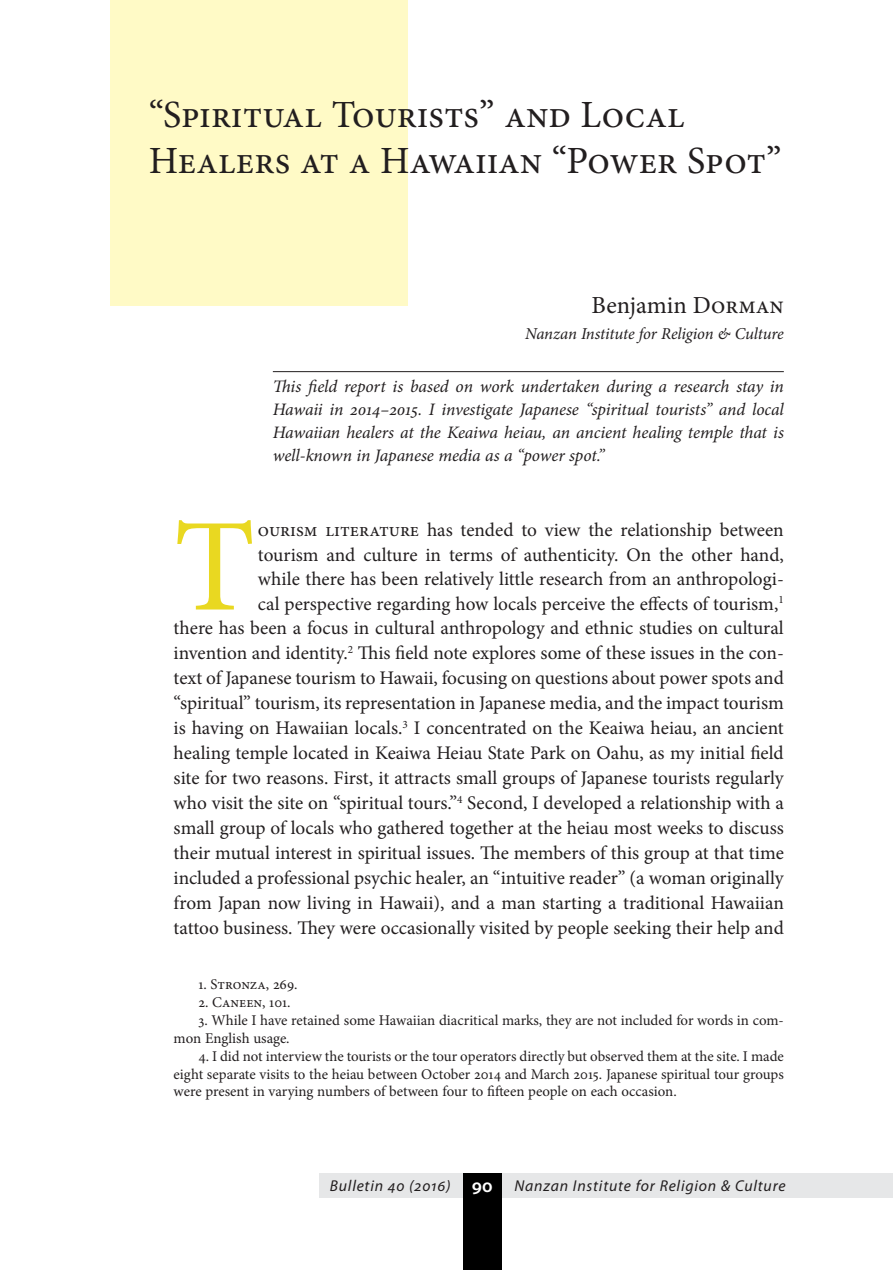
<style>
.page{position:relative;width:893px;height:1270px;background:#fff}
.page>*{position:absolute;margin:0;border:0;box-sizing:border-box;transform-origin:0 0}
.t1{font:132.3px "Minion Pro";color:#e9d821}
.t2{font:38.5px/46.2px "Minion Pro";color:#221e1f}
.t3{font:24.5px "Minion Pro";color:#221e1f}
.t4{font:19.25px/24.8px "Minion Pro";letter-spacing:-.005em;color:#221e1f;text-align:right}
.t5{font:italic 17.5px/23.3px "Minion Pro";letter-spacing:-.01em;color:#221e1f;text-align:justify}
.t6{font:italic 16.62px "Minion Pro";letter-spacing:-.01em;color:#221e1f}
.t7{font:italic 15.75px "Myriad Pro";letter-spacing:.05em;color:#221e1f}
.t8{font:14.88px/17.8px "Minion Pro";color:#221e1f}
.s1{font-weight:600;font-style:normal;font-size:19.25px;color:#fff}
</style>
<div class="page">
<div style="left:320px;top:1173px;width:573px;height:25px;background:#e6e7e8"></div>
<div style="left:463px;top:1173px;width:39px;height:97px;background:#000"></div>
<div style="left:110px;top:0;width:298px;height:305px;background:#fffac6"></div>
<hr style="left:273px;top:371px;width:511px;height:1px;background:#221e1f">
<h2 class="t2" style="left:149px;top:92px;width:634px">“Spiritual Tourists” and Local<br>Healers at a Hawaiian “Power Spot”</h2>
<p class="t3" style="left:592px;top:289px;width:194px">Benjamin Dorman</p>
<p class="t6" style="left:525px;top:322px;width:260px">Nanzan Institute for Religion &amp; Culture</p>
<p class="t5" style="left:273px;top:374px;width:513px">This field report is based on work undertaken during a research stay in Hawaii in 2014–2015. I investigate Japanese “spiritual tourists” and local Hawaiian healers at the Keaiwa heiau, an ancient healing temple that is well-known in Japanese media as a “power spot.”</p>
<h1 class="t1" style="left:174px;top:479px;width:83px">T</h1>
<p class="t4" style="left:174px;top:517px;width:612px">ourism literature has tended to view the relationship between<br>tourism and culture in terms of authenticity. On the other hand,<br>while there has been relatively little research from an anthropologi-<br>cal perspective regarding how locals perceive the effects of tourism,<sup>1<br></sup>there has been a focus in cultural anthropology and ethnic studies on cultural invention and identity.<sup>2</sup> This field note explores some of these issues in the con&shy;text of Japanese tourism to Hawaii, focusing on questions about power spots and “spiritual” tourism, its representation in Japanese media, and the impact tourism is having on Hawaiian locals.<sup>3</sup> I concentrated on the Keaiwa heiau, an ancient healing temple located in Keaiwa Heiau State Park on Oahu, as my initial field site for two reasons. First, it attracts small groups of Japanese tourists regularly who visit the site on “spiritual tours.”<sup>4</sup> Second, I developed a relationship with a small group of locals who gathered together at the heiau most weeks to discuss their mutual interest in spiritual issues. The members of this group at that time included a professional psychic healer, an “intuitive reader” (a woman originally from Japan now living in Hawaii), and a man starting a traditional Hawaiian tattoo business. They were occasionally visited by people seeking their help and</p>
<p class="t8" style="left:198px;top:976px;width:101px">1. Stronza, 269.</p>
<p class="t8" style="left:198px;top:993px;width:94px">2. Caneen, 101.</p>
<p class="t8" style="left:174px;top:1011px;width:612px;text-indent:25px">3. While I have retained some Hawaiian diacritical marks, they are not included for words in com&shy;mon English usage.</p>
<p class="t8" style="left:174px;top:1047px;width:612px;text-align:justify;text-indent:25px">4. I did not interview the tourists or the tour operators directly but observed them at the site. I made eight separate visits to the heiau between October 2014 and March 2015. Japanese spiritual tour groups were present in varying numbers of between four to fifteen people on each occasion.</p>
<p class="t7" style="left:330px;top:1176px;width:457px">Bulletin 40 (2016) <span class="s1">90</span> Nanzan Institute for Religion &amp; Culture</p>
</div>
